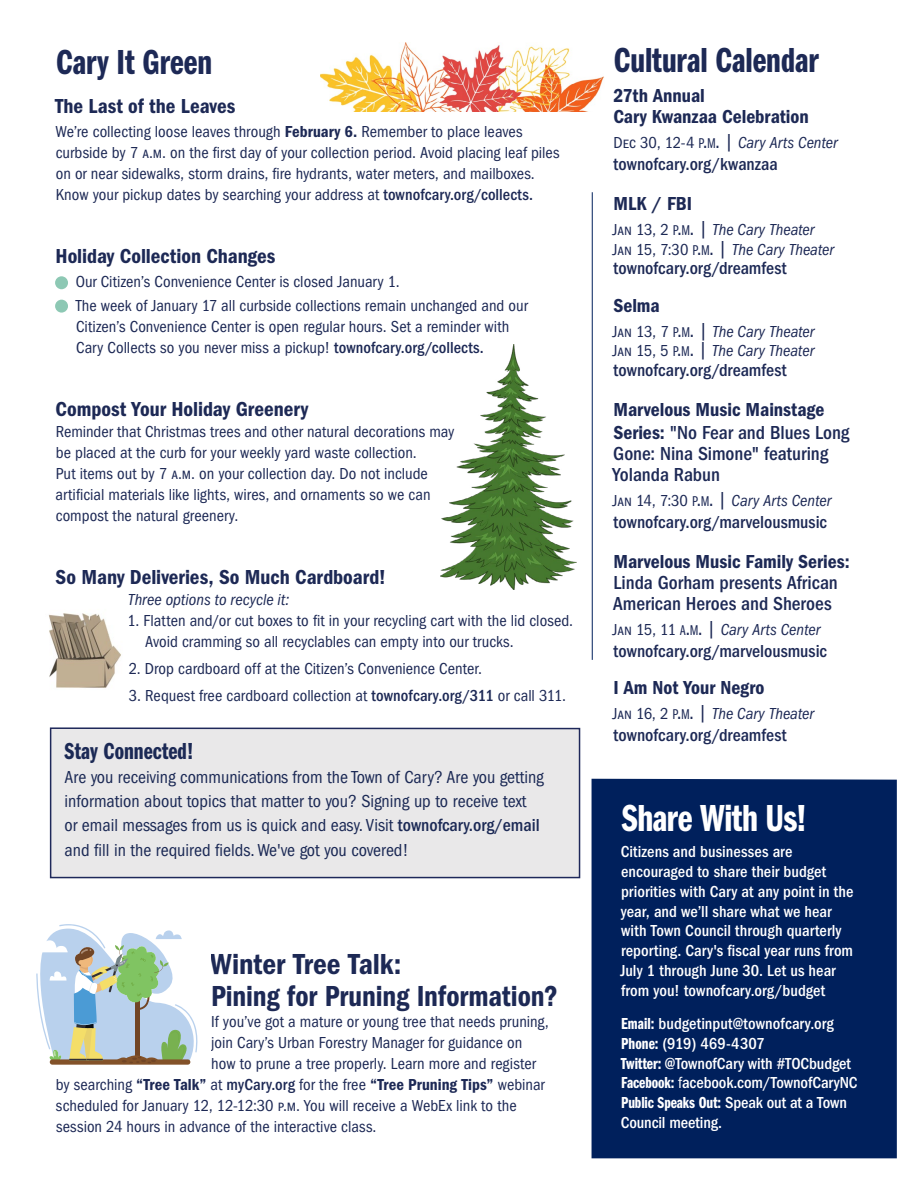
<style>
.page{position:relative;width:918px;height:1188px;background:#fff}
.page>*{position:absolute;margin:0;border:0;box-sizing:border-box;transform-origin:0 0}
.t1{font:39px "Franklin Gothic LT Pro Dm Cm";letter-spacing:-.01em;color:#fff}
.t2{font:36px "Franklin Gothic LT Pro Dm Cm";letter-spacing:-.005em;color:#1d2955}
.t3{font:36px "Franklin Gothic LT Pro Dm Cm";color:#1d2956}
.t4{font:30px/31.5px "Franklin Gothic LT Pro Cn Dm";letter-spacing:-.005em;color:#1d2955}
.t5{font:24px "Franklin Gothic URW Com Dem";color:#1b2955}
.t6{font:21px "Franklin Gothic LT Pro Cn Dm";color:#1d2955}
.t7{font:500 condensed 19.5px/21px "Franklin Gothic LT Pro";color:#1d2955}
.t8{font:19.5px/21px "Franklin Gothic LT Pro Cn Dm";color:#1d2955}
.t9{font:condensed 18px/24.5px "Franklin Gothic LT Pro";color:#1b2955}
.t10{font:500 condensed 18px "Franklin Gothic LT Pro";color:#1d2955}
.t11{font:condensed 16.5px/21px "Franklin Gothic LT Pro";color:#1d2955}
.t12{font:500 condensed 16.5px/19.8px "Franklin Gothic LT Pro";color:#fff}
.t13{font:italic condensed 16.5px/19.5px "Franklin Gothic LT Pro";color:#1d2955}
.t14{font:16.5px "Franklin Gothic URW Com Dem";letter-spacing:-.005em;color:#fff}
.s1{font-family:"Franklin Gothic LT Pro Cn Dm";font-stretch:normal}
.s2{font-weight:500}
.s3{font-style:normal}
.s4{font-family:"Franklin Gothic URW Com Boo";font-style:normal;font-stretch:normal;font-size:14.7px}
.s5{font-family:"Franklin Gothic URW Com Boo";font-style:normal;font-stretch:normal;font-size:21px}
.s6{font-family:"Franklin Gothic LT Pro Cn Dm";font-weight:400;font-stretch:normal}
.s7{font-family:"Franklin Gothic URW Com Dem";font-weight:400;font-stretch:normal}
.s8{font-weight:400}
.s9{font-family:"Franklin Gothic LT Pro";font-weight:500;font-stretch:condensed}
</style>
<div class="page">
<hr style="left:592px;top:192px;width:1px;height:468px;background:#00205c">
<div style="left:592px;top:779px;width:305px;height:379px;background:#00205c"></div>
<svg style="left:55px;top:300px;width:13px;height:13px"></svg>
<svg style="left:55px;top:276px;width:13px;height:13px"></svg>
<div style="left:51px;top:728px;width:529px;height:150px;background:#e9e8e9"></div>
<div style="left:50px;top:727px;width:530px;height:151px;border:2px solid #1e285a"></div>
<img style="left:49px;top:613px;width:72px;height:75px">
<img style="left:321px;top:42px;width:283px;height:70px">
<img style="left:441px;top:344px;width:135px;height:245px">
<div style="left:50px;top:1059px;width:140px;height:6px;background:#ac8b70;border-radius:3px"></div>
<svg style="left:36px;top:924px;width:162px;height:140px"></svg>
<h2 class="t3" style="left:56px;top:43px;width:158px">Cary It Green</h2>
<p class="t6" style="left:55px;top:94px;width:182px">The Last of the Leaves</p>
<p class="t11" style="left:56px;top:122px;width:506px">We’re collecting loose leaves through <span class="s1">February 6.</span> Remember to place leaves curbside by 7 a.m. on the first day of your collection period. Avoid placing leaf piles on or near sidewalks, storm drains, fire hydrants, water meters, and mailboxes.<br>Know your pickup dates by searching your address at <span class="s2">townofcary.org/collects.</span></p>
<p class="t6" style="left:56px;top:244px;width:222px">Holiday Collection Changes</p>
<p class="t11" style="left:76px;top:270px;width:454px;line-height:24px">Our Citizen’s Convenience Center is closed January 1.<br>The week of January 17 all curbside collections remain unchanged and our</p>
<p class="t11" style="left:76px;top:317px;width:435px">Citizen’s Convenience Center is open regular hours. Set a reminder with<br>Cary Collects so you never miss a pickup! <span class="s2">townofcary.org/collects.</span></p>
<p class="t6" style="left:56px;top:397px;width:254px">Compost Your Holiday Greenery</p>
<p class="t11" style="left:56px;top:422px;width:400px">Reminder that Christmas trees and other natural decorations may be placed at the curb for your weekly yard waste collection.<br>Put items out by 7 a.m. on your collection day. Do not include artificial materials like lights, wires, and ornaments so we can compost the natural greenery.</p>
<p class="t6" style="left:56px;top:565px;width:332px">So Many Deliveries, So Much Cardboard!</p>
<p class="t13" style="left:128px;top:590px;width:163px">Three options to recycle it:</p>
<p class="t11" style="left:145px;top:611px;width:430px;text-indent:-18px">1. Flatten and/or cut boxes to fit in your recycling cart with the lid closed.<br>Avoid cramming so all recyclables can empty into our trucks.</p>
<p class="t11" style="left:129px;top:659px;width:355px">2. Drop cardboard off at the Citizen’s Convenience Center.</p>
<p class="t11" style="left:129px;top:686px;width:439px">3. Request free cardboard collection at <span class="s2">townofcary.org/311</span> or call 311.</p>
<h3 class="t5" style="left:65px;top:734px;width:131px">Stay Connected!</h3>
<p class="t9" style="left:65px;top:765px;width:481px">Are you receiving communications from the Town of Cary? Are you getting information about topics that matter to you? Signing up to receive text<br>or email messages from us is quick and easy. Visit <span class="s2">townofcary.org/email </span>and fill in the required fields. We've got you covered!</p>
<h3 class="t4" style="left:210px;top:949px;width:349px">Winter Tree Talk:<br>Pining for Pruning Information?</h3>
<p class="t11" style="left:211px;top:1011px;width:339px">If you’ve got a mature or young tree that needs pruning,</p>
<p class="t11" style="left:211px;top:1032px;width:313px">join Cary’s Urban Forestry Manager for guidance on</p>
<p class="t11" style="left:211px;top:1053px;width:326px">how to prune a tree properly. Learn more and register</p>
<p class="t11" style="left:56px;top:1074px;width:490px">by searching <span class="s1">“Tree Talk”</span> at <span class="s2">myCary.org</span> for the free <span class="s1">“Tree Pruning Tips”</span> webinar</p>
<p class="t11" style="left:56px;top:1095px;width:462px">scheduled for January 12, 12-12:30 p.m. You will receive a WebEx link to the</p>
<p class="t11" style="left:56px;top:1116px;width:322px">session 24 hours in advance of the interactive class.</p>
<h2 class="t2" style="left:614px;top:40px;width:206px">Cultural Calendar</h2>
<p class="t8" style="left:613px;top:85px;width:197px">27th Annual<br>Cary Kwanzaa Celebration</p>
<p class="t13" style="left:613px;top:133px;width:226px"><span class="s3">Dec 30, 12-4</span> <span class="s4">P</span><span class="s5">.</span><span class="s4">M</span><span class="s5">. |</span> Cary Arts Center</p>
<p class="t10" style="left:614px;top:154px;width:166px">townofcary.org/kwanzaa</p>
<p class="t8" style="left:614px;top:193px;width:80px">MLK / FBI</p>
<p class="t13" style="left:612px;top:220px;width:223px"><span class="s3">Jan 13, 2</span> <span class="s4">P</span><span class="s5">.</span><span class="s4">M</span><span class="s5">. |</span> The Cary Theater<br><span class="s3">Jan 15, 7:30</span> <span class="s4">P</span><span class="s5">.</span><span class="s4">M</span><span class="s5">. |</span> The Cary Theater</p>
<p class="t10" style="left:614px;top:258px;width:175px">townofcary.org/dreamfest</p>
<p class="t8" style="left:613px;top:295px;width:48px">Selma</p>
<p class="t13" style="left:612px;top:322px;width:203px"><span class="s3">Jan 13, 7</span> <span class="s4">P</span><span class="s5">.</span><span class="s4">M</span><span class="s5">. |</span> The Cary Theater<br><span class="s3">Jan 15, 5</span> <span class="s4">P</span><span class="s5">.</span><span class="s4">M</span><span class="s5">. |</span> The Cary Theater</p>
<p class="t10" style="left:614px;top:360px;width:175px">townofcary.org/dreamfest</p>
<p class="t8" style="left:614px;top:399px;width:212px">Marvelous Music Mainstage</p>
<p class="t7" style="left:613px;top:422px;width:238px"><span class="s6">Series:</span> "No Fear and Blues Long<br>Gone: Nina Simone" featuring<br>Yolanda Rabun</p>
<p class="t13" style="left:612px;top:491px;width:220px"><span class="s3">Jan 14, 7:30</span> <span class="s4">P</span><span class="s5">.</span><span class="s4">M</span><span class="s5">. |</span> Cary Arts Center</p>
<p class="t10" style="left:614px;top:512px;width:215px">townofcary.org/marvelousmusic</p>
<p class="t8" style="left:614px;top:551px;width:238px">Marvelous Music Family Series:</p>
<p class="t7" style="left:613px;top:572px;width:226px">Linda Gorham presents African<br>American Heroes and Sheroes</p>
<p class="t13" style="left:612px;top:620px;width:209px"><span class="s3">Jan 15, 11</span> <span class="s4">A</span><span class="s5">.</span><span class="s4">M</span><span class="s5">. |</span> Cary Arts Center</p>
<p class="t10" style="left:614px;top:640px;width:215px">townofcary.org/marvelousmusic</p>
<p class="t8" style="left:614px;top:677px;width:153px">I Am Not Your Negro</p>
<p class="t13" style="left:612px;top:704px;width:203px"><span class="s3">Jan 16, 2</span> <span class="s4">P</span><span class="s5">.</span><span class="s4">M</span><span class="s5">. |</span> The Cary Theater</p>
<p class="t10" style="left:614px;top:725px;width:175px">townofcary.org/dreamfest</p>
<h1 class="t1" style="left:622px;top:796px;width:187px">Share With Us!</h1>
<p class="t12" style="left:620px;top:842px;width:235px">Citizens and businesses are encouraged to share their budget priorities with Cary at any point in the year, and we’ll share what we hear with Town Council through quarterly reporting. Cary's fiscal year runs from July 1 through June 30. Let us hear from you! townofcary.org/budget</p>
<p class="t12" style="left:621px;top:1014px;width:238px"><span class="s7">Email:</span> budgetinput@townofcary.org <span class="s7">Phone:</span> (919) 469-4307<br><span class="s7">Twitter:</span> @TownofCary with #TOCbudget <span class="s7">Facebook:</span> <span class="s8">f</span>acebook.com/TownofCaryNC</p>
<p class="t14" style="left:621px;top:1091px;width:227px">Public Speaks Out: <span class="s9">Speak out at a Town</span></p>
<p class="t12" style="left:621px;top:1113px;width:103px">Council meeting.</p>
</div>
